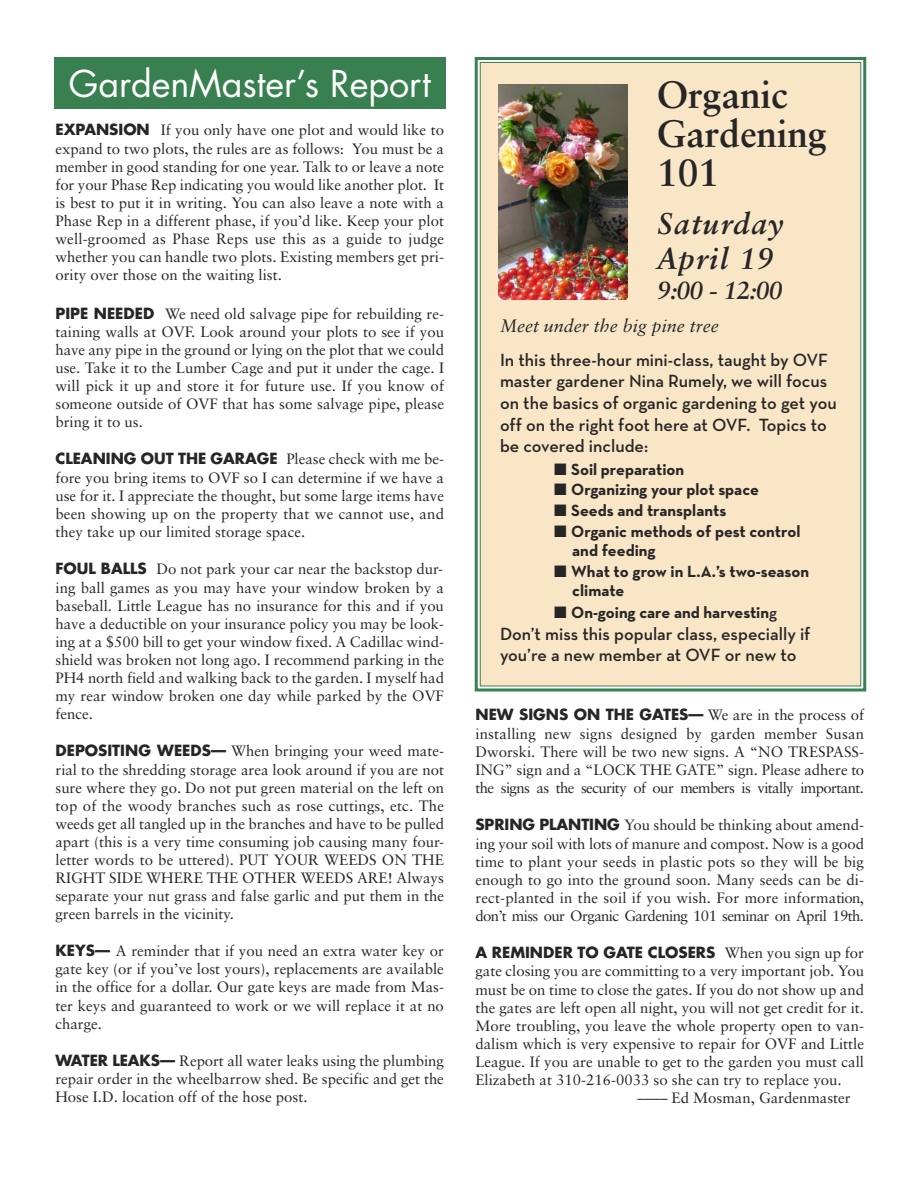
<style>
.page{position:relative;width:918px;height:1188px;background:#fff}
.page>*{position:absolute;margin:0;border:0;box-sizing:border-box;transform-origin:0 0}
.t1{font:700 38.1px/39px "Sabon";color:#272627}
.t2{font:36px "Futura";color:#fff}
.t3{font:italic 700 29.85px/35.8px "Sabon";letter-spacing:.05em;color:#272627}
.t4{font:italic 700 24.9px "Sabon";color:#272627}
.t5{font:600 18px/21.6px "Neutra Text";color:#272627}
.t6{font:italic 18px "Sabon";color:#272627}
.t7{font:700 16.5px/18.8px "Neutra Text";color:#272627}
.t8{font:15px/18.1px "Sabon";color:#272627;text-align:justify}
.t9{font:700 15px "Futura";color:#272627}
.s1{font-family:"Futura";font-weight:700}
.s2{font-family:"Sabon";font-weight:400}
.s3{font-weight:600}
</style>
<div class="page">
<div style="left:54px;top:57px;width:392px;height:51px;background:#38804f"></div>
<div style="left:481px;top:63px;width:379px;height:623px;background:#f9e6c6"></div>
<div style="left:475px;top:57px;width:391px;height:635px;border:3px solid #38804f"></div>
<img style="left:499px;top:84px;width:128px;height:216px">
<h2 class="t2" style="left:69px;top:67px;width:363px">GardenMaster’s Report</h2>
<p class="t8" style="left:55px;top:122px;width:390px"><span class="s1">EXPANSION</span> If you only have one plot and would like to expand to two plots, the rules are as follows: You must be a member in good standing for one year. Talk to or leave a note for your Phase Rep indicating you would like another plot. It is best to put it in writing. You can also leave a note with a Phase Rep in a different phase, if you’d like. Keep your plot well-groomed as Phase Reps use this as a guide to judge whether you can handle two plots. Existing members get pri&shy;ority over those on the waiting list.</p>
<p class="t8" style="left:55px;top:305px;width:390px"><span class="s1">PIPE NEEDED</span> We need old salvage pipe for rebuilding re&shy;taining walls at OVF. Look around your plots to see if you have any pipe in the ground or lying on the plot that we could use. Take it to the Lumber Cage and put it under the cage. I will pick it up and store it for future use. If you know of someone outside of OVF that has some salvage pipe, please bring it to us.</p>
<p class="t9" style="left:55px;top:452px;width:390px">CLEANING OUT THE GARAGE <span class="s2">Please check with me be-</span></p>
<p class="t8" style="left:55px;top:470px;width:390px">fore you bring items to OVF so I can determine if we have a use for it. I appreciate the thought, but some large items have been showing up on the property that we cannot use, and they take up our limited storage space.</p>
<p class="t8" style="left:55px;top:561px;width:390px"><span class="s1">FOUL BALLS</span> Do not park your car near the backstop dur&shy;ing ball games as you may have your window broken by a baseball. Little League has no insurance for this and if you have a deductible on your insurance policy you may be look&shy;ing at a $500 bill to get your window fixed. A Cadillac wind&shy;shield was broken not long ago. I recommend parking in the PH4 north field and walking back to the garden. I myself had my rear window broken one day while parked by the OVF fence.</p>
<p class="t8" style="left:55px;top:743px;width:390px"><span class="s1">DEPOSITING WEEDS—</span> When bringing your weed mate&shy;rial to the shredding storage area look around if you are not sure where they go. Do not put green material on the left on top of the woody branches such as rose cuttings, etc. The weeds get all tangled up in the branches and have to be pulled apart (this is a very time consuming job causing many four&shy;letter words to be uttered). PUT YOUR WEEDS ON THE RIGHT SIDE WHERE THE OTHER WEEDS ARE! Always separate your nut grass and false garlic and put them in the green barrels in the vicinity.</p>
<p class="t8" style="left:55px;top:943px;width:390px"><span class="s1">KEYS—</span> A reminder that if you need an extra water key or gate key (or if you’ve lost yours), replacements are available in the office for a dollar. Our gate keys are made from Mas&shy;ter keys and guaranteed to work or we will replace it at no charge.</p>
<p class="t8" style="left:55px;top:1052px;width:390px"><span class="s1">WATER LEAKS—</span> Report all water leaks using the plumbing repair order in the wheelbarrow shed. Be specific and get the Hose I.D. location off of the hose post.</p>
<h1 class="t1" style="left:657px;top:78px;width:171px">Organic<br>Gardening<br>101</h1>
<h3 class="t3" style="left:657px;top:208px;width:128px">Saturday<br>April 19</h3>
<h3 class="t4" style="left:657px;top:280px;width:127px">9:00 - 12:00</h3>
<p class="t6" style="left:500px;top:318px;width:220px">Meet under the big pine tree</p>
<p class="t5" style="left:500px;top:349px;width:338px">In this three-hour mini-class, taught by OVF master gardener Nina Rumely, we will focus on the basics of organic gardening to get you off on the right foot here at OVF. Topics to be covered include:</p>
<p class="t7" style="left:554px;top:460px;width:132px">■ Soil preparation</p>
<p class="t7" style="left:554px;top:480px;width:206px">■ Organizing your plot space</p>
<p class="t7" style="left:554px;top:501px;width:174px">■ Seeds and transplants</p>
<p class="t7" style="left:572px;top:522px;width:230px;text-indent:-18px">■ Organic methods of pest control and feeding</p>
<p class="t7" style="left:572px;top:562px;width:239px;text-indent:-18px">■ What to grow in L.A.’s two-season climate</p>
<p class="t7" style="left:554px;top:603px;width:225px">■ On-going care and harvestin<span class="s3">g</span></p>
<p class="t5" style="left:500px;top:623px;width:312px">Don’t miss this popular class, especially if you’re a new member at OVF or new to</p>
<p class="t9" style="left:476px;top:708px;width:390px">NEW SIGNS ON THE GATES— <span class="s2">We are in the process of</span></p>
<p class="t8" style="left:476px;top:726px;width:390px">installing new signs designed by garden member Susan Dworski. There will be two new signs. A “NO TRESPASS-ING” sign and a “LOCK THE GATE” sign. Please adhere to the signs as the security of our members is vitally important.</p>
<p class="t8" style="left:476px;top:817px;width:390px"><span class="s1">SPRING PLANTING</span> You should be thinking about amend&shy;ing your soil with lots of manure and compost. Now is a good time to plant your seeds in plastic pots so they will be big enough to go into the ground soon. Many seeds can be di&shy;rect-planted in the soil if you wish. For more information, don’t miss our Organic Gardening 101 seminar on April 19th.</p>
<p class="t9" style="left:476px;top:945px;width:390px">A REMINDER TO GATE CLOSERS <span class="s2">When you sign up for</span></p>
<p class="t8" style="left:476px;top:963px;width:390px">gate closing you are committing to a very important job. You</p>
<p class="t8" style="left:476px;top:981px;width:390px">must be on time to close the gates. If you do not show up and</p>
<p class="t8" style="left:476px;top:999px;width:390px">the gates are left open all night, you will not get credit for it.</p>
<p class="t8" style="left:476px;top:1018px;width:390px">More troubling, you leave the whole property open to van-</p>
<p class="t8" style="left:476px;top:1036px;width:390px">dalism which is very expensive to repair for OVF and Little</p>
<p class="t8" style="left:476px;top:1054px;width:390px">League. If you are unable to get to the garden you must call</p>
<p class="t8" style="left:476px;top:1072px;width:368px">Elizabeth at 310-216-0033 so she can try to replace you.</p>
<p class="t8" style="left:638px;top:1090px;width:215px">–––– Ed Mosman, Gardenmaster</p>
</div>
